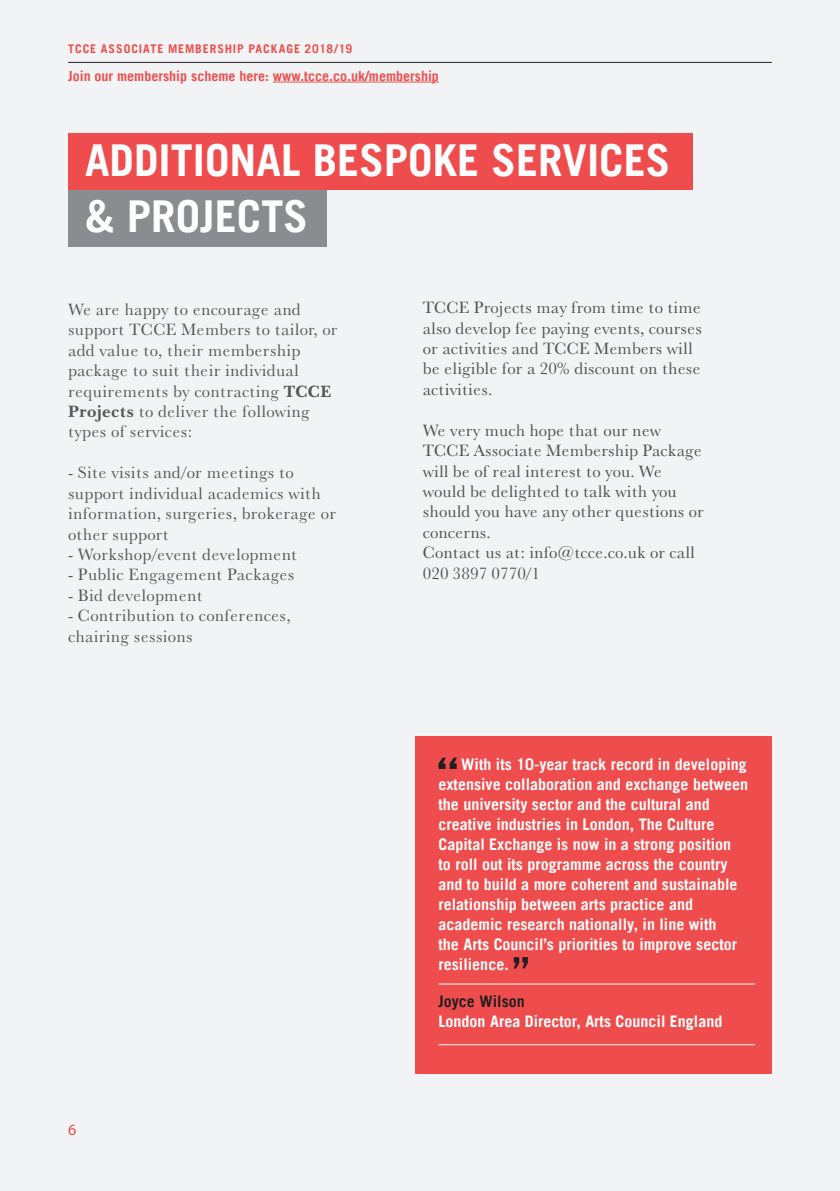
<style>
.page{position:relative;width:840px;height:1191px;background:#fff}
.page>*{position:absolute;margin:0;border:0;box-sizing:border-box;transform-origin:0 0}
.t1{font:700 44px "Trade Gothic LT";color:#fff}
.Body{font:17px/20.4px "Baskerville No 2 BT";letter-spacing:.01em;color:#57585a}
.t2{font:17px/20.4px "Baskerville No 2 BT";color:#4f5252}
.Quote_-_White{font:700 16px/20px "Trade Gothic LT";color:#fff}
.Name{font:700 16px "Trade Gothic LT";color:#231f20}
.t3{font:16px "Myriad Pro";color:#ef4d4d}
.t4{font:700 14px "Trade Gothic LT";color:#ef4d4c}
.t5{font:700 12px "Trade Gothic LT";letter-spacing:.075em;color:#ef4d4d}
.s1{color:#ef4d4d}
.s2{font-weight:700}
</style>
<div class="page">
<div style="left:0;top:0;width:839px;height:1191px;background:#f2f3f4"></div>
<hr style="left:68px;top:62px;width:703px;height:1px;background:#231f20">
<div style="left:68px;top:133px;width:624px;height:57px;background:#ef4d4d"></div>
<div style="left:68px;top:190px;width:258px;height:57px;background:#8a8c8f"></div>
<div style="left:415px;top:736px;width:356px;height:337px;background:#ef4d4d"></div>
<hr style="left:438px;top:983px;width:316px;height:1px;background:#fff">
<hr style="left:438px;top:1044px;width:316px;height:1px;background:#fff">
<svg style="left:438px;top:757px;width:18px;height:12px"></svg>
<svg style="left:513px;top:957px;width:14px;height:11px"></svg>
<hr style="left:273px;top:82px;width:166px;height:1px;background:#ef4d4d">
<p class="t5" style="left:68px;top:41px;width:285px">TCCE ASSOCIATE MEMBERSHIP PACKAGE 2018/19</p>
<p class="t4" style="left:68px;top:67px;width:372px">Join our membership scheme here: <span class="s1">www.tcce.co.uk/membership</span></p>
<p class="t1" style="left:85px;top:134px;width:586px">ADDITIONAL BESPOKE SERVICES</p>
<p class="t1" style="left:85px;top:190px;width:224px">&amp; PROJECTS</p>
<p class="Body" style="left:68px;top:299px;width:271px">We are happy to encourage and support TCCE Members to tailor, or</p>
<p class="Body" style="left:68px;top:339px;width:264px">add value to, their membership package to suit their individual requirements by contracting <span class="s2">TCCE<br>Projects</span> to deliver the following types of services:</p>
<p class="Body" style="left:68px;top:462px;width:269px">- Site visits and/or meetings to support individual academics with information, surgeries, brokerage or other support</p>
<p class="Body" style="left:68px;top:543px;width:231px">- Workshop/event development</p>
<p class="Body" style="left:68px;top:564px;width:228px">- Public Engagement Packages</p>
<p class="Body" style="left:68px;top:584px;width:136px">- Bid development</p>
<p class="Body" style="left:68px;top:605px;width:224px">- Contribution to conferences, chairing sessions</p>
<p class="t3" style="left:68px;top:1119px;width:10px">6</p>
<p class="t2" style="left:422px;top:297px;width:281px">TCCE Projects may from time to time also develop fee paying events, courses or activities and TCCE Members will be eligible for a 20% discount on these activities.</p>
<p class="t2" style="left:422px;top:419px;width:282px">We very much hope that our new<br>TCCE Associate Membership Package will be of real interest to you. We would be delighted to talk with you should you have any other questions or concerns.</p>
<p class="t2" style="left:422px;top:542px;width:273px">Contact us at: info@tcce.co.uk or call<br>020 3897 0770/1</p>
<p class="Quote_-_White" style="left:438px;top:754px;width:311px;text-indent:23px">With its 10-year track record in developing extensive collaboration and exchange between the university sector and the cultural and creative industries in London, The Culture Capital Exchange is now in a strong position<br>to roll out its programme across the country and to build a more coherent and sustainable relationship between arts practice and academic research nationally, in line with<br>the Arts Council’s priorities to improve sector resilience.</p>
<p class="Name" style="left:438px;top:991px;width:88px">Joyce Wilson</p>
<p class="Quote_-_White" style="left:438px;top:1011px;width:285px">London Area Director, Arts Council England</p>
</div>
